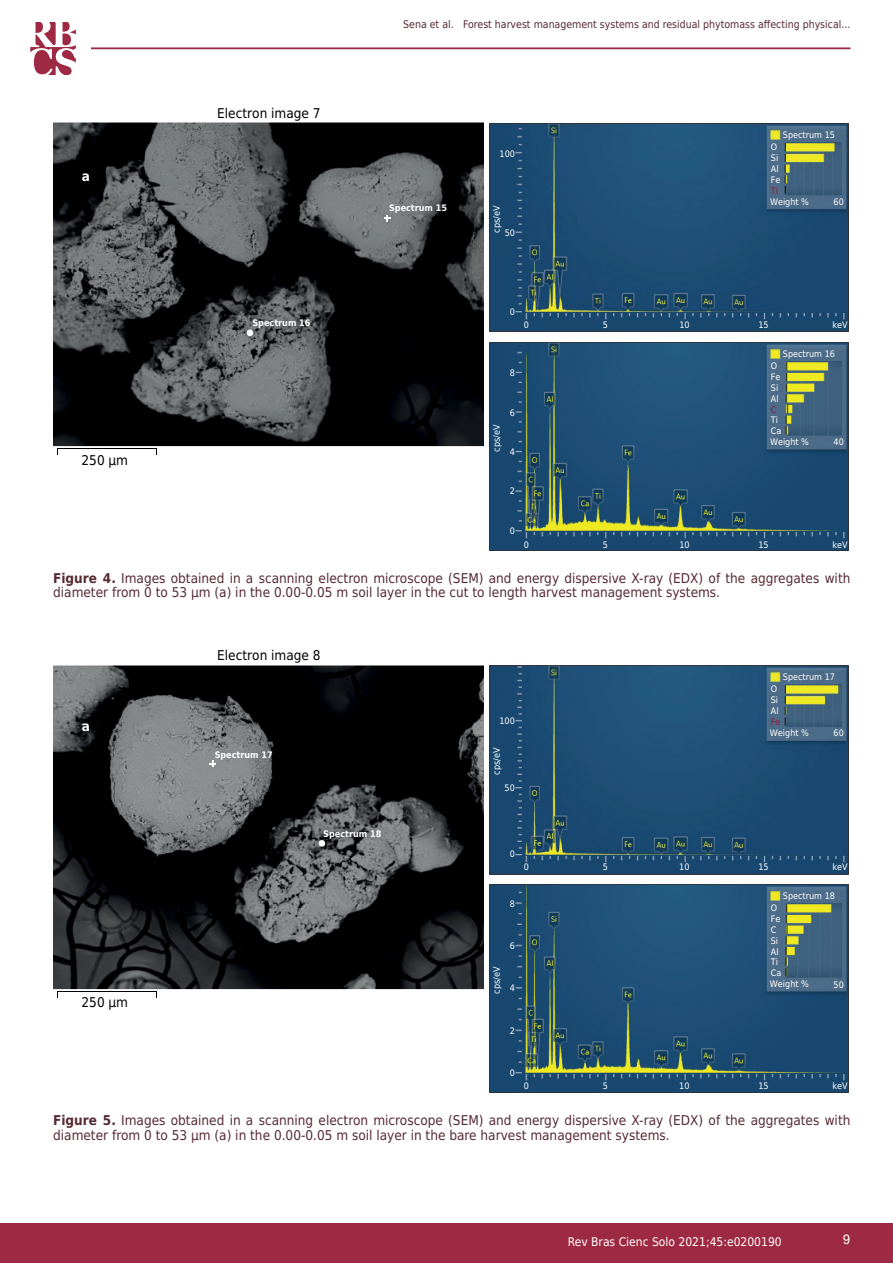
<style>
.page{position:relative;width:893px;height:1263px;background:#fff}
.page>*{position:absolute;margin:0;border:0;box-sizing:border-box;transform-origin:0 0}
.t1{font:13.5px/14.2px "DejaVu Sans Condensed";color:#562a32}
.t2{font:13.5px "DejaVu Sans Condensed";color:#000}
.t3{font:700 13.5px "DejaVu Sans Condensed";color:#fff}
.t4{font:13.5px "Akkurat Pro";color:#fff}
.t5{font:12px "DejaVu Sans Condensed";color:#fff}
.t6{font:10.5px "DejaVu Sans Condensed";color:#562a32}
.t7{font:9px/10.8px "DejaVu Sans Condensed";color:#fff}
.t8{font:700 9px "DejaVu Sans Condensed";color:#fff}
.t9{font:9px "DejaVu Sans Condensed";color:#95173d}
.s1{font-weight:700}
</style>
<div class="page">
<div style="left:0;top:1223px;width:893px;height:40px;background:#9e2943"></div>
<hr style="left:91px;top:47px;width:759px;height:2px;background:#9e2943">
<svg style="left:30px;top:22px;width:46px;height:52px"></svg>
<img style="left:53px;top:122px;width:431px;height:333px">
<img style="left:489px;top:123px;width:360px;height:209px">
<img style="left:489px;top:342px;width:360px;height:209px">
<svg style="left:384px;top:215px;width:6px;height:6px"></svg>
<svg style="left:247px;top:330px;width:6px;height:6px"></svg>
<hr style="left:57px;top:448px;width:99px;height:1px;background:#000">
<img style="left:53px;top:665px;width:431px;height:333px">
<img style="left:489px;top:665px;width:360px;height:210px">
<img style="left:489px;top:884px;width:360px;height:209px">
<svg style="left:209px;top:760px;width:7px;height:7px"></svg>
<svg style="left:319px;top:840px;width:6px;height:6px"></svg>
<hr style="left:57px;top:991px;width:100px;height:1px;background:#000">
<p class="t3" style="left:82px;top:165px;width:10px">a</p>
<p class="t2" style="left:82px;top:449px;width:48px">250 µm</p>
<p class="t2" style="left:217px;top:102px;width:105px">Electron image 7</p>
<p class="t8" style="left:252px;top:316px;width:60px">Spectrum 16</p>
<p class="t6" style="left:403px;top:16px;width:449px">Sena et al. Forest harvest management systems and residual phytomass affecting physical...</p>
<p class="t8" style="left:389px;top:200px;width:60px">Spectrum 15</p>
<p class="t7" style="left:499px;top:148px;width:17px">100</p>
<p class="t7" style="left:491px;top:233px;width:29px;rotate:-90deg">cps/eV</p>
<p class="t7" style="left:505px;top:227px;width:12px">50</p>
<p class="t7" style="left:783px;top:129px;width:54px">Spectrum 15</p>
<p class="t7" style="left:771px;top:142px;width:11px">O<br>Si<br>Al<br>Fe</p>
<p class="t9" style="left:771px;top:183px;width:9px">Ti</p>
<p class="t7" style="left:770px;top:196px;width:40px">Weight %</p>
<p class="t7" style="left:834px;top:196px;width:12px">60</p>
<p class="t7" style="left:510px;top:306px;width:7px">0</p>
<p class="t7" style="left:491px;top:452px;width:29px;rotate:-90deg">cps/eV</p>
<p class="t7" style="left:510px;top:367px;width:7px">8</p>
<p class="t7" style="left:510px;top:407px;width:7px">6</p>
<p class="t7" style="left:510px;top:446px;width:7px">4</p>
<p class="t7" style="left:510px;top:486px;width:7px">2</p>
<p class="t7" style="left:510px;top:525px;width:7px">0</p>
<p class="t7" style="left:524px;top:320px;width:7px">0</p>
<p class="t7" style="left:603px;top:320px;width:7px">5</p>
<p class="t7" style="left:679px;top:320px;width:12px">10</p>
<p class="t7" style="left:758px;top:320px;width:12px">15</p>
<p class="t7" style="left:833px;top:320px;width:17px">keV</p>
<p class="t7" style="left:783px;top:348px;width:54px">Spectrum 16</p>
<p class="t7" style="left:771px;top:361px;width:11px">O<br>Fe<br>Si<br>Al</p>
<p class="t9" style="left:771px;top:402px;width:7px">C</p>
<p class="t7" style="left:770px;top:415px;width:40px">Ti<br>Ca<br>Weight %</p>
<p class="t7" style="left:834px;top:436px;width:12px">40</p>
<p class="t7" style="left:524px;top:539px;width:7px">0</p>
<p class="t7" style="left:603px;top:539px;width:7px">5</p>
<p class="t7" style="left:679px;top:539px;width:12px">10</p>
<p class="t7" style="left:758px;top:539px;width:12px">15</p>
<p class="t7" style="left:833px;top:539px;width:17px">keV</p>
<p class="t1" style="left:53px;top:571px;width:799px"><span class="s1">Figure 4.</span> Images obtained in a scanning electron microscope (SEM) and energy dispersive X-ray (EDX) of the aggregates with diameter from 0 to 53 µm (a) in the 0.00-0.05 m soil layer in the cut to length harvest management systems.</p>
<p class="t3" style="left:82px;top:715px;width:10px">a</p>
<p class="t2" style="left:82px;top:991px;width:48px">250 µm</p>
<p class="t2" style="left:217px;top:644px;width:105px">Electron image 8</p>
<p class="t8" style="left:215px;top:747px;width:60px">Spectrum 17</p>
<p class="t8" style="left:323px;top:826px;width:60px">Spectrum 18</p>
<p class="t7" style="left:499px;top:715px;width:17px">100</p>
<p class="t7" style="left:491px;top:774px;width:29px;rotate:-90deg">cps/eV</p>
<p class="t7" style="left:505px;top:782px;width:12px">50</p>
<p class="t7" style="left:783px;top:671px;width:54px">Spectrum 17</p>
<p class="t7" style="left:771px;top:683px;width:9px">O<br>Si<br>Al</p>
<p class="t9" style="left:771px;top:714px;width:11px">Fe</p>
<p class="t7" style="left:770px;top:727px;width:40px">Weight %</p>
<p class="t7" style="left:833px;top:727px;width:12px">60</p>
<p class="t7" style="left:510px;top:848px;width:7px">0</p>
<p class="t7" style="left:491px;top:993px;width:29px;rotate:-90deg">cps/eV</p>
<p class="t7" style="left:510px;top:898px;width:7px">8</p>
<p class="t7" style="left:510px;top:940px;width:7px">6</p>
<p class="t7" style="left:510px;top:982px;width:7px">4</p>
<p class="t7" style="left:510px;top:1025px;width:7px">2</p>
<p class="t7" style="left:510px;top:1067px;width:7px">0</p>
<p class="t7" style="left:524px;top:861px;width:7px">0</p>
<p class="t7" style="left:603px;top:861px;width:7px">5</p>
<p class="t7" style="left:679px;top:861px;width:12px">10</p>
<p class="t7" style="left:758px;top:861px;width:12px">15</p>
<p class="t7" style="left:832px;top:861px;width:17px">keV</p>
<p class="t7" style="left:783px;top:890px;width:54px">Spectrum 18</p>
<p class="t7" style="left:770px;top:902px;width:40px">O<br>Fe<br>C<br>Si<br>Al<br>Ti<br>Ca<br>Weight %</p>
<p class="t7" style="left:833px;top:979px;width:12px">50</p>
<p class="t7" style="left:524px;top:1080px;width:7px">0</p>
<p class="t7" style="left:603px;top:1080px;width:7px">5</p>
<p class="t7" style="left:679px;top:1080px;width:12px">10</p>
<p class="t7" style="left:758px;top:1080px;width:12px">15</p>
<p class="t7" style="left:832px;top:1080px;width:17px">keV</p>
<p class="t1" style="left:53px;top:1113px;width:799px"><span class="s1">Figure 5.</span> Images obtained in a scanning electron microscope (SEM) and energy dispersive X-ray (EDX) of the aggregates with diameter from 0 to 53 µm (a) in the 0.00-0.05 m soil layer in the bare harvest management systems.</p>
<p class="t5" style="left:568px;top:1231px;width:215px">Rev Bras Cienc Solo 2021;45:e0200190</p>
<p class="t4" style="left:843px;top:1231px;width:9px">9</p>
</div>
